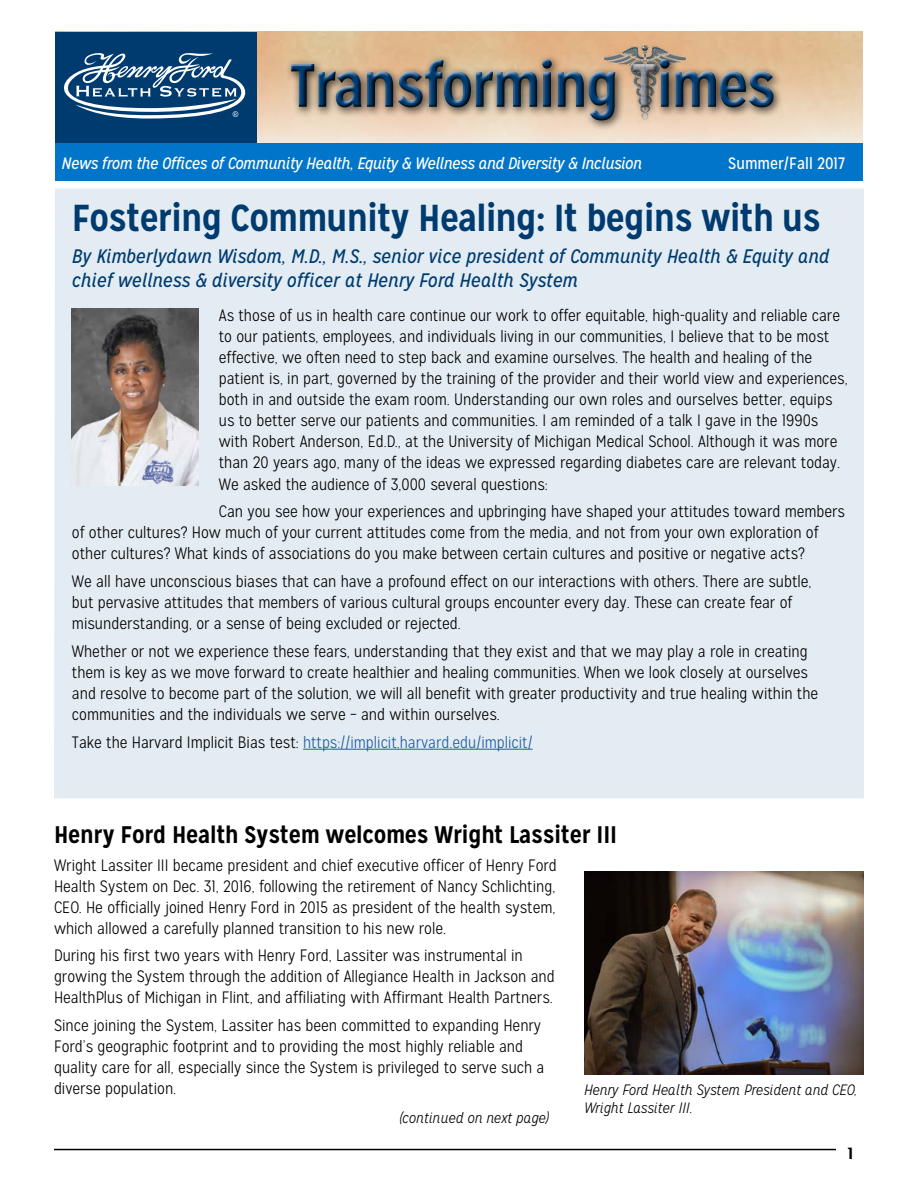
<style>
.page{position:relative;width:918px;height:1188px;background:#fff}
.page>*{position:absolute;margin:0;border:0;box-sizing:border-box;transform-origin:0 0}
.t1{font:700 61.5px "Mission Gothic";letter-spacing:-.04em;color:#003b70}
.t2{font:700 37.5px "Mission Gothic";letter-spacing:-.02em;color:#003b70}
.t3{font:700 24px "Mission Gothic";letter-spacing:-.01em;color:#000}
.t4{font:italic 19.5px/24px "Mission Gothic";color:#003b70}
.t5{font:300 16.5px/21px "Mission Gothic";color:#000}
.t6{font:italic 16.5px "Mission Gothic";letter-spacing:-.02em;color:#fff}
.t7{font:300 16.5px "Mission Gothic";color:#215e9e}
.t8{font:16.5px "Mission Gothic";color:#fff}
.t9{font:16.2px "Mission Gothic Regular SC870";color:#000;scale:1.56 1}
.t10{font:italic 300 15px/18px "Mission Gothic";color:#000}
.s1{color:#838fa3}
.s2{color:#000}
</style>
<div class="page">
<div style="left:54px;top:189px;width:810px;height:609px;background:#e3ecf2"></div>
<div style="left:55px;top:32px;width:202px;height:112px;background:#003b70"></div>
<svg style="left:64px;top:53px;width:181px;height:66px"></svg>
<hr style="left:303px;top:749px;width:230px;height:1px;background:#215e9e">
<div style="left:55px;top:143px;width:808px;height:38px;background:#0075c9"></div>
<hr style="left:54px;top:1149px;width:782px;height:1px;background:#000">
<img style="left:604px;top:45px;width:82px;height:8px">
<div style="left:285px;top:53px;width:499px;height:78px;background:#000;opacity:.75"></div>
<div style="left:288px;top:56px;width:488px;height:61px;background:#fff;opacity:.75"></div>
<div style="left:288px;top:59px;width:489px;height:65px;background:#000;opacity:.75"></div>
<div style="left:627px;top:59px;width:40px;height:60px;background:#000;opacity:.75"></div>
<div style="left:630px;top:61px;width:29px;height:47px;background:#fff;opacity:.75"></div>
<div style="left:630px;top:62px;width:29px;height:48px;background:#000;opacity:.75"></div>
<img style="left:584px;top:871px;width:280px;height:203px">
<img style="left:72px;top:309px;width:127px;height:177px">
<h1 class="t1" style="left:289px;top:47px;width:489px">Transforming <span class="s1">T</span>imes</h1>
<p class="t6" style="left:62px;top:153px;width:582px">News from the Offices of Community Health, Equity &amp; Wellness and Diversity &amp; Inclusion</p>
<p class="t8" style="left:728px;top:153px;width:118px">Summer/Fall 2017</p>
<h2 class="t2" style="left:72px;top:195px;width:751px">Fostering Community Healing: It begins with us</h2>
<p class="t4" style="left:72px;top:244px;width:759px">By Kimberlydawn Wisdom, M.D., M.S., senior vice president of Community Health &amp; Equity and chief wellness &amp; diversity officer at Henry Ford Health System</p>
<p class="t5" style="left:219px;top:305px;width:630px">As those of us in health care continue our work to offer equitable, high-quality and reliable care to our patients, employees, and individuals living in our communities, I believe that to be most effective, we often need to step back and examine ourselves. The health and healing of the patient is, in part, governed by the training of the provider and their world view and experiences, both in and outside the exam room. Understanding our own roles and ourselves better, equips us to better serve our patients and communities. I am reminded of a talk I gave in the 1990s with Robert Anderson, Ed.D., at the University of Michigan Medical School. Although it was more than 20 years ago, many of the ideas we expressed regarding diabetes care are relevant today.<br>We asked the audience of 3,000 several questions:</p>
<p class="t5" style="left:72px;top:501px;width:775px;text-indent:147px">Can you see how your experiences and upbringing have shaped your attitudes toward members of other cultures? How much of your current attitudes come from the media, and not from your own exploration of other cultures? What kinds of associations do you make between certain cultures and positive or negative acts?</p>
<p class="t5" style="left:72px;top:571px;width:741px">We all have unconscious biases that can have a profound effect on our interactions with others. There are subtle, but pervasive attitudes that members of various cultural groups encounter every day. These can create fear of misunderstanding, or a sense of being excluded or rejected.</p>
<p class="t5" style="left:72px;top:641px;width:748px">Whether or not we experience these fears, understanding that they exist and that we may play a role in creating them is key as we move forward to create healthier and healing communities. When we look closely at ourselves and resolve to become part of the solution, we will all benefit with greater productivity and true healing within the communities and the individuals we serve – and within ourselves.</p>
<p class="t7" style="left:72px;top:732px;width:462px"><span class="s2">Take the Harvard Implicit Bias test:</span> https://implicit.harvard.edu/implicit/</p>
<h3 class="t3" style="left:54px;top:820px;width:565px">Henry Ford Health System welcomes Wright Lassiter III</h3>
<p class="t5" style="left:54px;top:855px;width:504px;text-align:justify">Wright Lassiter III became president and chief executive officer of Henry Ford Health System on Dec. 31, 2016, following the retirement of Nancy Schlichting, CEO. He officially joined Henry Ford in 2015 as president of the health system, which allowed a carefully planned transition to his new role.</p>
<p class="t5" style="left:54px;top:945px;width:502px">During his first two years with Henry Ford, Lassiter was instrumental in growing the System through the addition of Allegiance Health in Jackson and<br>HealthPlus of Michigan in Flint, and affiliating with Affirmant Health Partners.</p>
<p class="t5" style="left:54px;top:1015px;width:492px">Since joining the System, Lassiter has been committed to expanding Henry Ford’s geographic footprint and to providing the most highly reliable and quality care for all, especially since the System is privileged to serve such a diverse population.</p>
<p class="t10" style="left:584px;top:1081px;width:274px">Henry Ford Health System President and CEO,<br>Wright Lassiter III.</p>
<p class="t10" style="left:399px;top:1109px;width:151px">(continued on next page)</p>
<p class="t9" style="left:847px;top:1144px;width:6px">1</p>
</div>
